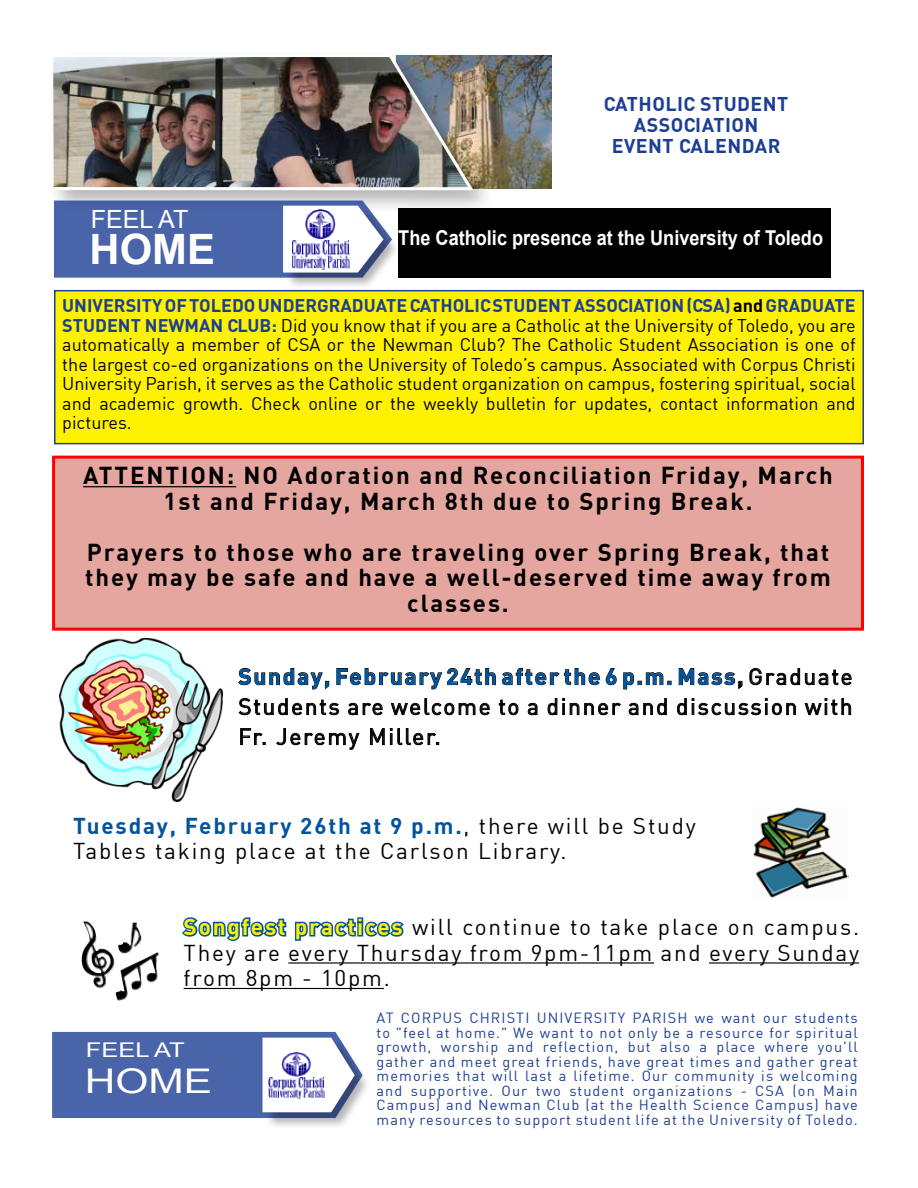
<style>
.page{position:relative;width:918px;height:1188px;background:#fff}
.page>*{position:absolute;margin:0;border:0;box-sizing:border-box;transform-origin:0 0}
.t1{font:700 41.85px "Arial";color:#fff}
.t2{font:33.9px "Arial";color:#fff;scale:1.25 1}
.t3{font:25.05px "Arial";color:#fff}
.t4{font:700 24px/25.5px "DIN";letter-spacing:.08em;color:#000}
.t5{font:22.5px/25.5px "DIN";letter-spacing:.08em;color:#000;text-align:justify}
.t6{font:700 20.55px "Arial";color:#fff;scale:.88 1}
.t7{font:20.25px "Arial";color:#fff;scale:1.25 1}
.t8{font:700 19.5px/20.9px "DIN";letter-spacing:.025em;color:#1c3e94;text-align:center}
.t9{font:18px/19.5px "DIN";color:#000;text-align:justify}
.t10{font:700 18px "DIN";color:#1c3e94}
.t11{font:14.55px/14.5px "DIN";letter-spacing:.075em;color:#1c3e94;text-align:justify}
.s1{color:#000}
.s2{font-weight:700;color:#1c3e94}
.s3{font-weight:700;color:#00549e}
.s4{font-weight:700}
.s5{font-weight:700;color:#fff200}
</style>
<div class="page">
<img style="left:496px;top:56px;width:56px;height:133px">
<div style="left:47px;top:48px;width:449px;height:167px;background:#000;opacity:.3"></div>
<img style="left:50px;top:52px;width:426px;height:140px">
<div style="left:55px;top:291px;width:808px;height:153px;background:#fff200"></div>
<div style="left:54px;top:290px;width:810px;height:154px;border:2px solid #1c3e94"></div>
<div style="left:285px;top:207px;width:115px;height:83px;background:#000;opacity:.3"></div>
<svg style="left:54px;top:201px;width:338px;height:77px;background:#6379b3"></svg>
<img style="left:292px;top:209px;width:58px;height:60px">
<div style="left:398px;top:208px;width:433px;height:70px;background:#000"></div>
<div style="left:264px;top:1039px;width:107px;height:91px;background:#000;opacity:.3"></div>
<svg style="left:52px;top:1032px;width:311px;height:86px"></svg>
<img style="left:269px;top:1053px;width:55px;height:46px">
<img style="left:753px;top:807px;width:96px;height:91px">
<svg style="left:238px;top:668px;width:91px;height:22px"></svg>
<svg style="left:336px;top:668px;width:160px;height:22px"></svg>
<svg style="left:502px;top:668px;width:115px;height:17px"></svg>
<svg style="left:623px;top:672px;width:48px;height:18px"></svg>
<svg style="left:679px;top:668px;width:64px;height:21px"></svg>
<svg style="left:749px;top:668px;width:103px;height:17px"></svg>
<svg style="left:239px;top:698px;width:100px;height:17px"></svg>
<svg style="left:348px;top:703px;width:35px;height:12px"></svg>
<svg style="left:391px;top:698px;width:99px;height:17px"></svg>
<svg style="left:499px;top:699px;width:20px;height:16px"></svg>
<svg style="left:528px;top:703px;width:10px;height:12px"></svg>
<svg style="left:547px;top:698px;width:17px;height:17px"></svg>
<svg style="left:570px;top:703px;width:51px;height:12px"></svg>
<svg style="left:628px;top:698px;width:39px;height:17px"></svg>
<svg style="left:677px;top:698px;width:119px;height:17px"></svg>
<svg style="left:805px;top:698px;width:46px;height:17px"></svg>
<svg style="left:240px;top:728px;width:25px;height:17px"></svg>
<svg style="left:276px;top:728px;width:84px;height:22px"></svg>
<svg style="left:370px;top:728px;width:69px;height:17px"></svg>
<img style="left:59px;top:638px;width:163px;height:163px">
<hr style="left:288px;top:962px;width:366px;height:2px;background:#000">
<hr style="left:709px;top:962px;width:150px;height:2px;background:#000">
<hr style="left:184px;top:988px;width:200px;height:1px;background:#000">
<svg style="left:182px;top:917px;width:222px;height:24px"></svg>
<img style="left:81px;top:921px;width:78px;height:80px">
<div style="left:54px;top:457px;width:808px;height:172px;background:#e6a6a0"></div>
<hr style="left:83px;top:486px;width:153px;height:1px;background:#000">
<div style="left:52px;top:456px;width:812px;height:175px;border:3px solid #f00"></div>
<h3 class="t3" style="left:91px;top:203px;width:91px">FEEL AT</h3>
<h1 class="t1" style="left:90px;top:221px;width:127px">home</h1>
<h3 class="t8" style="left:604px;top:93px;width:186px">Catholic Student<br>Association<br>Event Calendar</h3>
<h3 class="t6" style="left:398px;top:224px;width:484px">The Catholic presence at the University of Toledo</h3>
<p class="t10" style="left:62px;top:294px;width:245px">University of Toledo UN DERGR</p>
<p class="t10" style="left:340px;top:294px;width:505px">ADUATE Cath olic Student Association (CSA) <span class="s1">and</span>GRADUATE</p>
<p class="t10" style="left:62px;top:313px;width:57px">STUDENT</p>
<p class="t10" style="left:145px;top:313px;width:39px">Newma</p>
<p class="t9" style="left:62px;top:315px;width:795px;text-indent:148px"><span class="s2">n Club:</span> Did you know that if you are a Catholic at the University of Toledo, you are automatically a member of CSA or the Newman Club? The Catholic Student Association is one of the largest co-ed organizations on the University of Toledo’s campus. Associated with Corpus Christi University Parish, it serves as the Catholic student organization on campus, fostering spiritual, social and academic growth. Check online or the weekly bulletin for updates, contact information and pictures.</p>
<h3 class="t4" style="left:83px;top:462px;width:33px">ATTENTION</h3>
<h3 class="t4" style="left:164px;top:462px;width:671px;text-indent:63px">: NO Adoration and Reconciliation Friday, March<br>1st and Friday, March 8th due to Spring Break.</h3>
<h3 class="t4" style="left:85px;top:538px;width:747px;text-align:center">Prayers to those who are traveling over Spring Break, that they may be safe and have a well-deserved time away from classes.</h3>
<h3 class="t5" style="left:238px;top:661px;width:616px;line-height:30px"><span class="s3">Sunday, February 24th after the 6 p.m. Mass</span><span class="s4">,</span> Graduate Students are welcome to a dinner and discussion with Fr. Jeremy Miller.</h3>
<h3 class="t5" style="left:73px;top:813px;width:624px"><span class="s3">Tuesday, February 26th at 9 p.m.</span>, there will be Study<br>Tables taking place at the Carlson Library.</h3>
<h3 class="t5" style="left:184px;top:914px;width:677px"><span class="s5">Songfest practices</span> will continue to take place on campus.<br>They are every Thursday from 9pm-11pm and every Sunday from 8pm - 10pm.</h3>
<h3 class="t7" style="left:86px;top:1036px;width:74px">FEEL AT</h3>
<h2 class="t2" style="left:85px;top:1059px;width:103px">HOME</h2>
<p class="t11" style="left:377px;top:1011px;width:483px">AT CORPUS CHRISTI UNIVERSITY PARISH we want our students to "feel at home." We want to not only be a resource for spiritual growth, worship and reflection, but also a place where you'll gather and meet great friends, have great times and gather great memories that will last a lifetime. Our community is welcoming and supportive. Our two student organizations - CSA (on Main Campus) and Newman Club (at the Health Science Campus) have many resources to support student life at the University of Toledo.</p>
</div>
